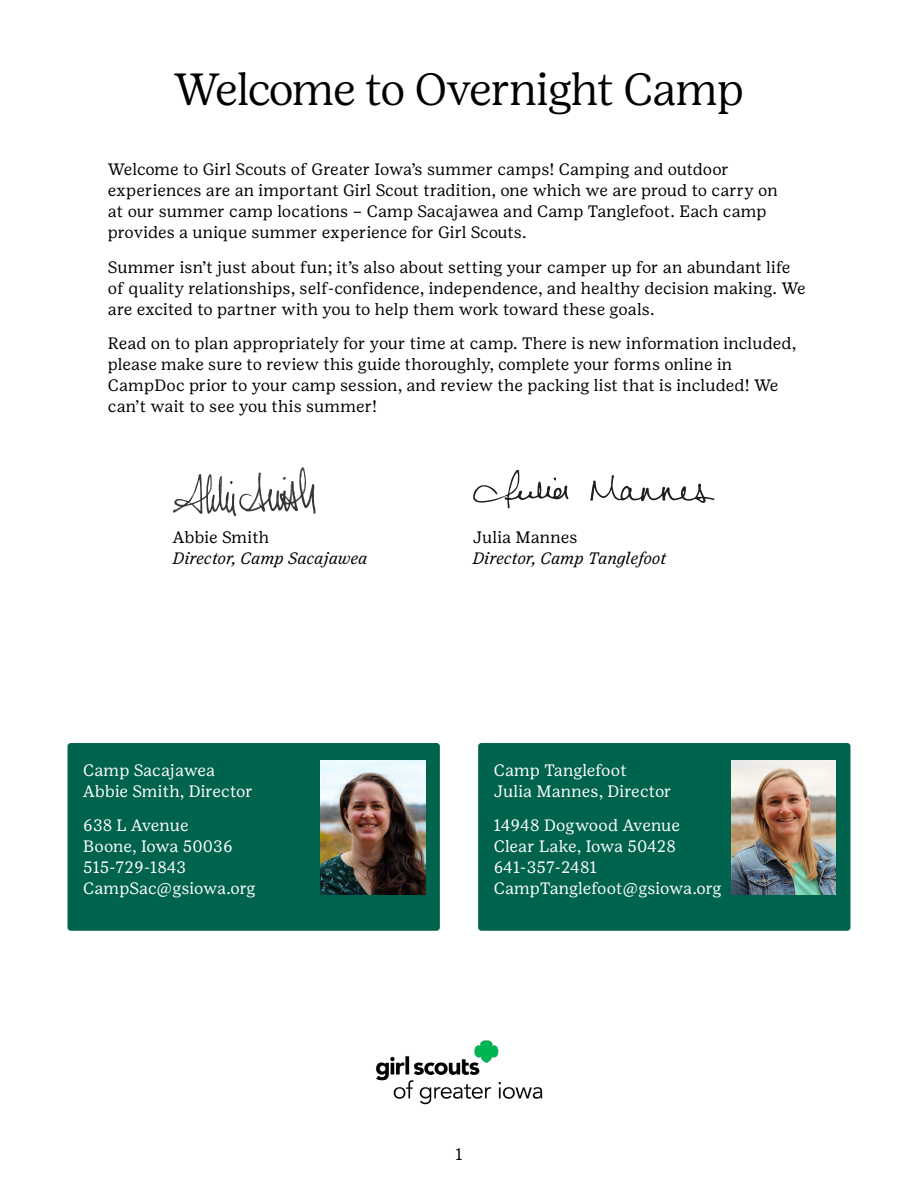
<style>
.page{position:relative;width:918px;height:1188px;background:#fff}
.page>*{position:absolute;margin:0;border:0;box-sizing:border-box;transform-origin:0 0}
.t1{font:300 45px "Girl Scout Display";letter-spacing:-.01em;color:#000}
.t2{font:16.5px/21px "Girl Scout Text";letter-spacing:.01em;color:#000}
.t3{font:16.5px/21px "Girl Scout Text";letter-spacing:.01em;color:#fff}
.t4{font:italic 16.5px "Girl Scout Text";color:#000}
</style>
<div class="page">
<div style="left:67px;top:743px;width:373px;height:188px;background:#00634e;border-radius:3px"></div>
<div style="left:478px;top:743px;width:372px;height:188px;background:#00634e;border-radius:3px"></div>
<img style="left:375px;top:1040px;width:168px;height:65px">
<svg style="left:173px;top:467px;width:143px;height:49px"></svg>
<svg style="left:590px;top:475px;width:125px;height:28px"></svg>
<svg style="left:473px;top:469px;width:96px;height:40px"></svg>
<img style="left:731px;top:760px;width:105px;height:134px">
<img style="left:321px;top:760px;width:104px;height:134px">
<h1 class="t1" style="left:174px;top:64px;width:571px">Welcome to Overnight Camp</h1>
<p class="t2" style="left:108px;top:159px;width:671px">Welcome to Girl Scouts of Greater Iowa’s summer camps! Camping and outdoor experiences are an important Girl Scout tradition, one which we are proud to carry on at our summer camp locations – Camp Sacajawea and Camp Tanglefoot. Each camp provides a unique summer experience for Girl Scouts.</p>
<p class="t2" style="left:108px;top:257px;width:699px">Summer isn’t just about fun; it’s also about setting your camper up for an abundant life of quality relationships, self-confidence, independence, and healthy decision making. We are excited to partner with you to help them work toward these goals.</p>
<p class="t2" style="left:108px;top:333px;width:690px">Read on to plan appropriately for your time at camp. There is new information included, please make sure to review this guide thoroughly, complete your forms online in CampDoc prior to your camp session, and review the packing list that is included! We can’t wait to see you this summer!</p>
<p class="t2" style="left:173px;top:527px;width:98px">Abbie Smith</p>
<p class="t4" style="left:173px;top:549px;width:196px">Director, Camp Sacajawea</p>
<p class="t3" style="left:83px;top:760px;width:171px">Camp Sacajawea<br>Abbie Smith, Director</p>
<p class="t3" style="left:83px;top:815px;width:174px">638 L Avenue<br>Boone, Iowa 50036<br>515-729-1843<br>CampSac@gsiowa.org</p>
<p class="t2" style="left:473px;top:527px;width:106px">Julia Mannes</p>
<p class="t4" style="left:473px;top:549px;width:195px">Director, Camp Tanglefoot</p>
<p class="t3" style="left:494px;top:760px;width:179px">Camp Tanglefoot<br>Julia Mannes, Director</p>
<p class="t3" style="left:494px;top:815px;width:229px">14948 Dogwood Avenue<br>Clear Lake, Iowa 50428<br>641-357-2481<br>CampTanglefoot@gsiowa.org</p>
<p class="t2" style="left:456px;top:1144px;width:8px">1</p>
</div>
